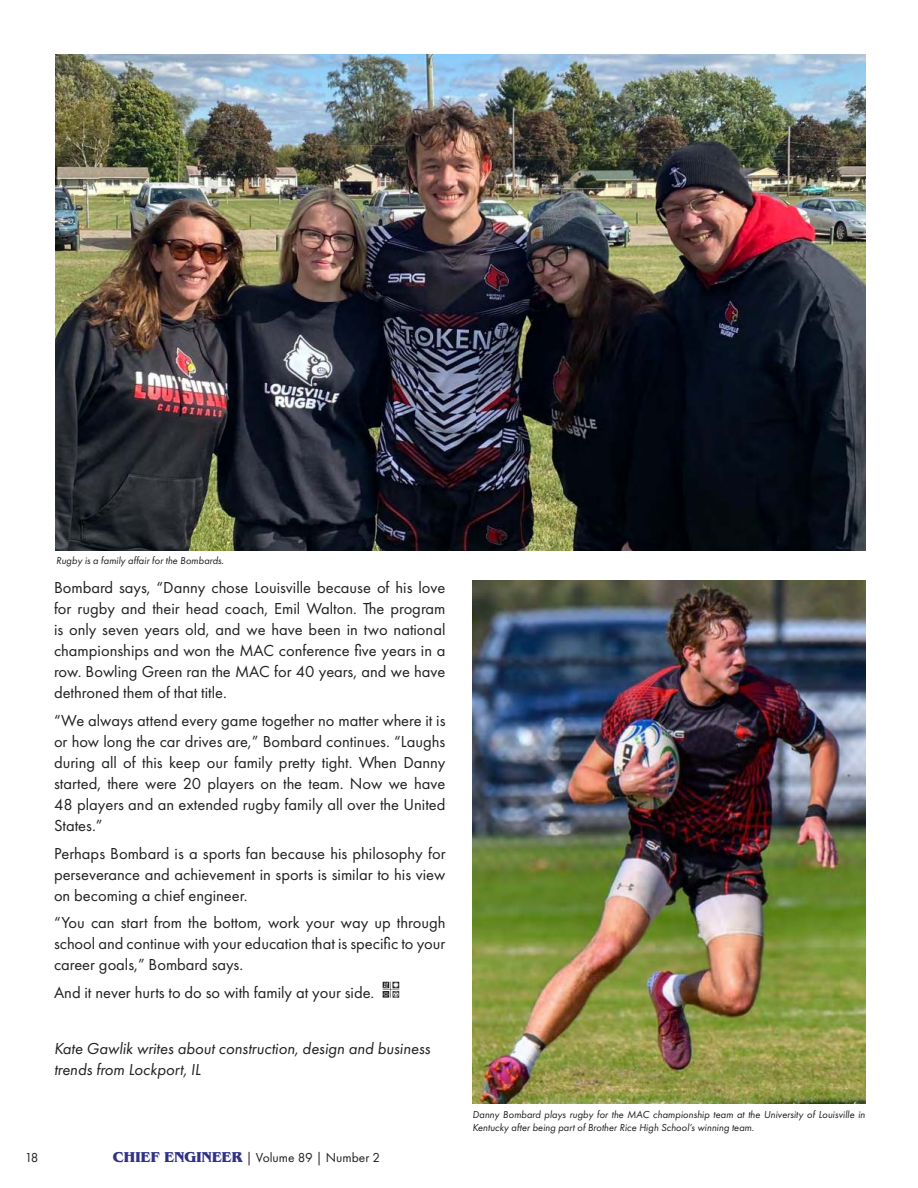
<style>
.page{position:relative;width:918px;height:1188px;background:#fff}
.page>*{position:absolute;margin:0;border:0;box-sizing:border-box;transform-origin:0 0}
.t1{font:16.5px/21px "Futura PT";color:#221f1f;text-align:justify}
.t2{font:italic 16.5px/21px "Futura PT";color:#221f1f}
.t3{font:13.5px "Futura PT";color:#221f1f}
.t4{font:italic 10.5px/12.6px "Futura PT";color:#221f1f}
.s1{font-family:"Benguiat Pro ITC";font-weight:700;font-size:15px;color:#303187}
</style>
<div class="page">
<svg style="left:383px;top:982px;width:16px;height:16px"></svg>
<img style="left:55px;top:54px;width:810px;height:496px">
<img style="left:472px;top:580px;width:393px;height:524px">
<p class="t4" style="left:56px;top:555px;width:169px">Rugby is a family affair for the Bombards.</p>
<p class="t1" style="left:54px;top:578px;width:393px">Bombard says, “Danny chose Louisville because of his love for rugby and their head coach, Emil Walton. The program is only seven years old, and we have been in two national championships and won the MAC conference five years in a row. Bowling Green ran the MAC for 40 years, and we have dethroned them of that title.</p>
<p class="t1" style="left:54px;top:711px;width:393px">“We always attend every game together no matter where it is or how long the car drives are,” Bombard continues. “Laughs during all of this keep our family pretty tight. When Danny started, there were 20 players on the team. Now we have 48 players and an extended rugby family all over the United States.”</p>
<p class="t1" style="left:54px;top:844px;width:393px">Perhaps Bombard is a sports fan because his philosophy for perseverance and achievement in sports is similar to his view on becoming a chief engineer.</p>
<p class="t1" style="left:54px;top:914px;width:393px">“You can start from the bottom, work your way up through school and continue with your education that is specific to your career goals,” Bombard says.</p>
<p class="t1" style="left:54px;top:983px;width:322px">And it never hurts to do so with family at your side.</p>
<p class="t2" style="left:54px;top:1039px;width:378px">Kate Gawlik writes about construction, design and business trends from Lockport, IL</p>
<p class="t3" style="left:25px;top:1152px;width:15px">18</p>
<p class="t3" style="left:113px;top:1152px;width:269px"><span class="s1">CHIEF ENGINEER</span> | Volume 89 | Number 2</p>
<p class="t4" style="left:473px;top:1109px;width:394px">Danny Bombard plays rugby for the MAC championship team at the University of Louisville in<br>Kentucky after being part of Brother Rice High School’s winning team.</p>
</div>
